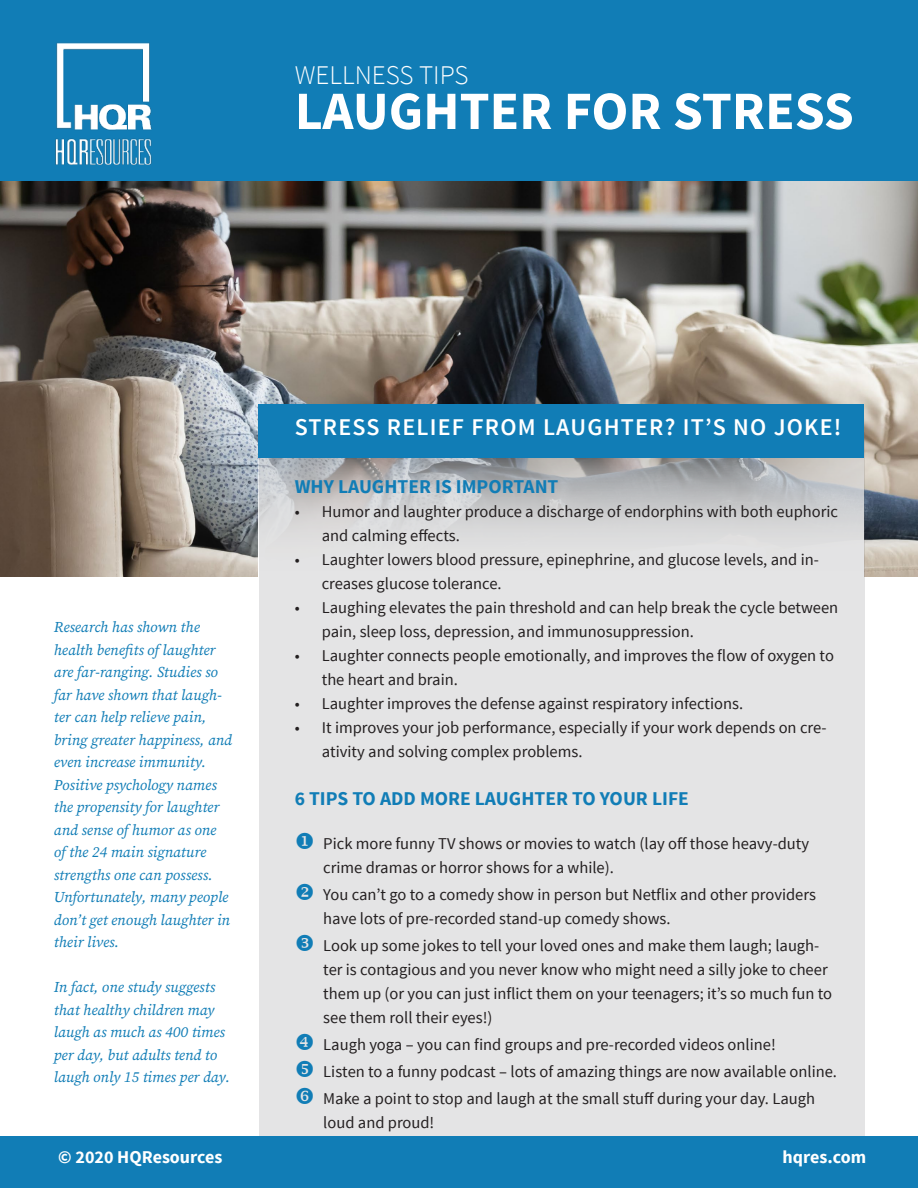
<style>
.page{position:relative;width:918px;height:1188px;background:#fff}
.page>*{position:absolute;margin:0;border:0;box-sizing:border-box;transform-origin:0 0}
.t1{font:700 54px "Source Sans Pro";color:#fff}
.t2{font:300 27px "Source Sans Pro";color:#fff}
.t3{font:600 24px "Source Sans Pro";letter-spacing:.05em;color:#fff}
.t4{font:700 19.5px "Source Sans Pro";color:#117db6}
.t5{font:700 18px "Source Sans Pro";color:#fff}
.t6{font:16.5px/24px "Source Sans Pro";color:#231f20}
.t7{font:italic 15px/22.5px "Source Serif Variable";color:#117db6}
.s1{color:#117db6}
</style>
<div class="page">
<img style="left:0;top:181px;width:918px;height:395px">
<div style="left:0;top:0;width:918px;height:181px;background:#117db6"></div>
<svg style="left:259px;top:432px;width:606px;height:704px;background:#dfdfe0"></svg>
<div style="left:0;top:1136px;width:918px;height:52px;background:#117db6"></div>
<img style="left:55px;top:43px;width:97px;height:122px">
<div style="left:258px;top:404px;width:606px;height:54px;background:#117db6"></div>
<svg style="left:297px;top:934px;width:16px;height:17px"></svg>
<svg style="left:297px;top:1033px;width:16px;height:17px"></svg>
<svg style="left:297px;top:1060px;width:16px;height:17px"></svg>
<svg style="left:297px;top:1087px;width:16px;height:17px"></svg>
<p class="t2" style="left:295px;top:59px;width:175px">WELLNESS TIPS</p>
<p class="t1" style="left:295px;top:76px;width:560px">LAUGHTER FOR STRESS</p>
<p class="t7" style="left:54px;top:616px;width:180px">Research has shown the health benefits of laughter are far-ranging. Studies so far have shown that laugh&shy;ter can help relieve pain, bring greater happiness, and even increase immunity.<br>Positive psychology names the propensity for laughter and sense of humor as one<br>of the 24 main signature strengths one can possess.<br>Unfortunately, many people don’t get enough laughter in their lives.</p>
<p class="t7" style="left:54px;top:976px;width:178px">In fact, one study suggests that healthy children may laugh as much as 400 times per day, but adults tend to laugh only 15 times per day.</p>
<p class="t3" style="left:295px;top:411px;width:548px">STRESS RELIEF FROM LAUGHTER? IT’S NO JOKE!</p>
<p class="t4" style="left:295px;top:474px;width:265px">WHY LAUGHTER IS IMPORTANT</p>
<p class="t6" style="left:322px;top:500px;width:518px;text-indent:-27px">• Humor and laughter produce a discharge of endorphins with both euphoric and calming effects.</p>
<p class="t6" style="left:322px;top:548px;width:499px;text-indent:-27px">• Laughter lowers blood pressure, epinephrine, and glucose levels, and in&shy;creases glucose tolerance.</p>
<p class="t6" style="left:322px;top:596px;width:518px;text-indent:-27px">• Laughing elevates the pain threshold and can help break the cycle between pain, sleep loss, depression, and immunosuppression.</p>
<p class="t6" style="left:322px;top:644px;width:514px;text-indent:-27px">• Laughter connects people emotionally, and improves the flow of oxygen to the heart and brain.</p>
<p class="t6" style="left:295px;top:692px;width:450px">• Laughter improves the defense against respiratory infections.</p>
<p class="t6" style="left:322px;top:716px;width:506px;text-indent:-27px">• It improves your job performance, especially if your work depends on cre&shy;ativity and solving complex problems.</p>
<p class="t4" style="left:295px;top:786px;width:396px">6 TIPS TO ADD MORE LAUGHTER TO YOUR LIFE</p>
<p class="t6" style="left:323px;top:831px;width:487px;text-indent:-28px"><span class="s1">◆</span> Pick more funny TV shows or movies to watch (lay off those heavy-duty crime dramas or horror shows for a while).</p>
<p class="t6" style="left:323px;top:882px;width:494px;text-indent:-28px"><span class="s1">❖</span> You can’t go to a comedy show in person but Netflix and other providers have lots of pre-recorded stand-up comedy shows.</p>
<p class="t6" style="left:323px;top:933px;width:510px">Look up some jokes to tell your loved ones and make them laugh; laugh&shy;ter is contagious and you never know who might need a silly joke to cheer them up (or you can just inflict them on your teenagers; it’s so much fun to see them roll their eyes!)</p>
<p class="t6" style="left:323px;top:1032px;width:454px">Laugh yoga – you can find groups and pre-recorded videos online!</p>
<p class="t6" style="left:323px;top:1059px;width:515px">Listen to a funny podcast – lots of amazing things are now available online.</p>
<p class="t6" style="left:323px;top:1086px;width:493px">Make a point to stop and laugh at the small stuff during your day. Laugh loud and proud!</p>
<p class="t5" style="left:58px;top:1145px;width:166px">© 2020 HQResources</p>
<p class="t5" style="left:783px;top:1145px;width:85px">hqres.com</p>
</div>
